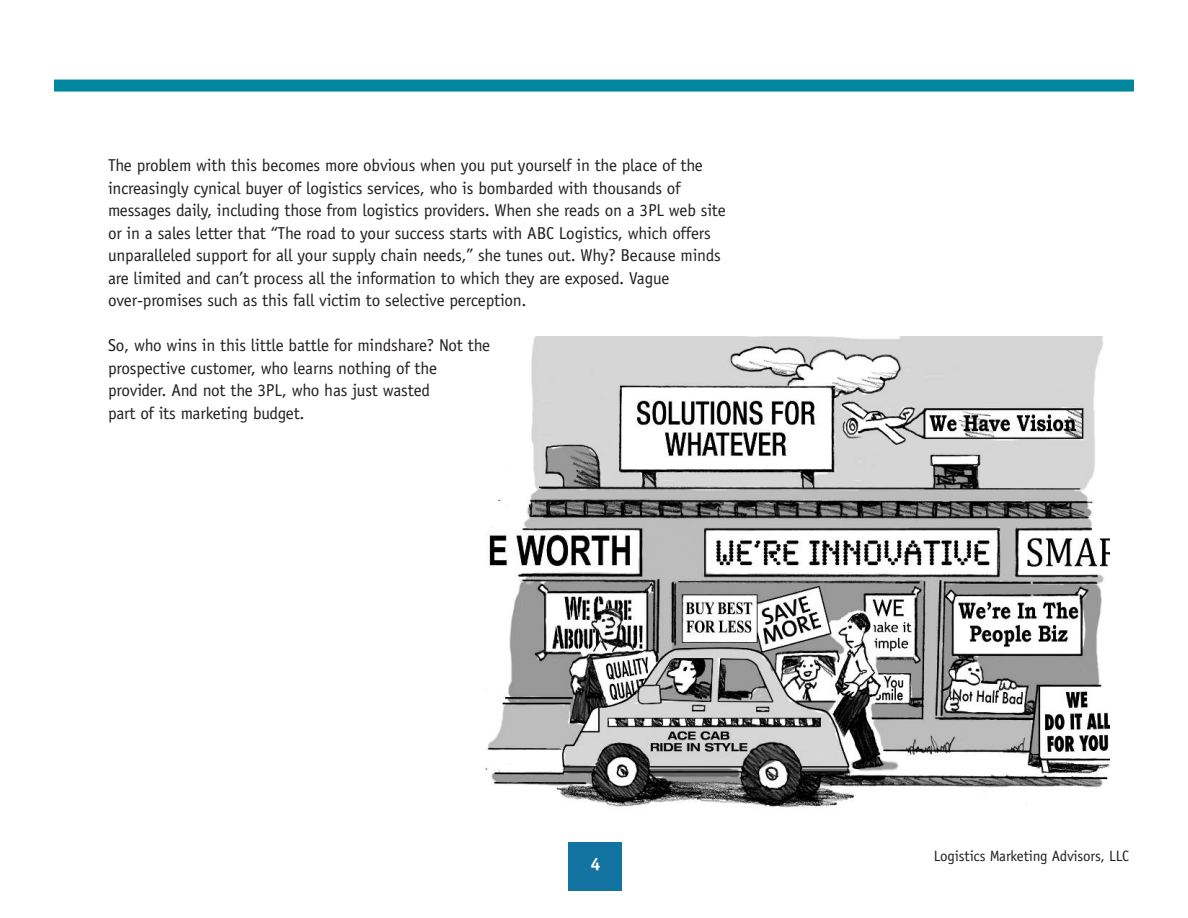
<style>
.page{position:relative;width:1188px;height:918px;background:#fff}
.page>*{position:absolute;margin:0;border:0;box-sizing:border-box;transform-origin:0 0}
.t1{font:700 18px "Officina Sans";color:#fff}
.t2{font:17.25px/22.5px "Officina Sans";letter-spacing:-.01em;color:#231f20}
.t3{font:15px "Officina Sans";letter-spacing:-.01em;color:#231f20}
</style>
<div class="page">
<img style="left:485px;top:336px;width:624px;height:472px">
<div style="left:54px;top:80px;width:1080px;height:12px;background:#00879f"></div>
<div style="left:568px;top:843px;width:54px;height:48px;background:#1373a1"></div>
<p class="t2" style="left:108px;top:155px;width:619px">The problem with this becomes more obvious when you put yourself in the place of the increasingly cynical buyer of logistics services, who is bombarded with thousands of messages daily, including those from logistics providers. When she reads on a 3PL web site or in a sales letter that “The road to your success starts with ABC Logistics, which offers unparalleled support for all your supply chain needs,” she tunes out. Why? Because minds are limited and can’t process all the information to which they are exposed. Vague over-promises such as this fall victim to selective perception.</p>
<p class="t2" style="left:108px;top:335px;width:384px">So, who wins in this little battle for mindshare? Not the prospective customer, who learns nothing of the provider. And not the 3PL, who has just wasted<br>part of its marketing budget.</p>
<p class="t1" style="left:590px;top:857px;width:12px">4</p>
<p class="t3" style="left:934px;top:851px;width:197px">Logistics Marketing Advisors, LLC</p>
</div>
